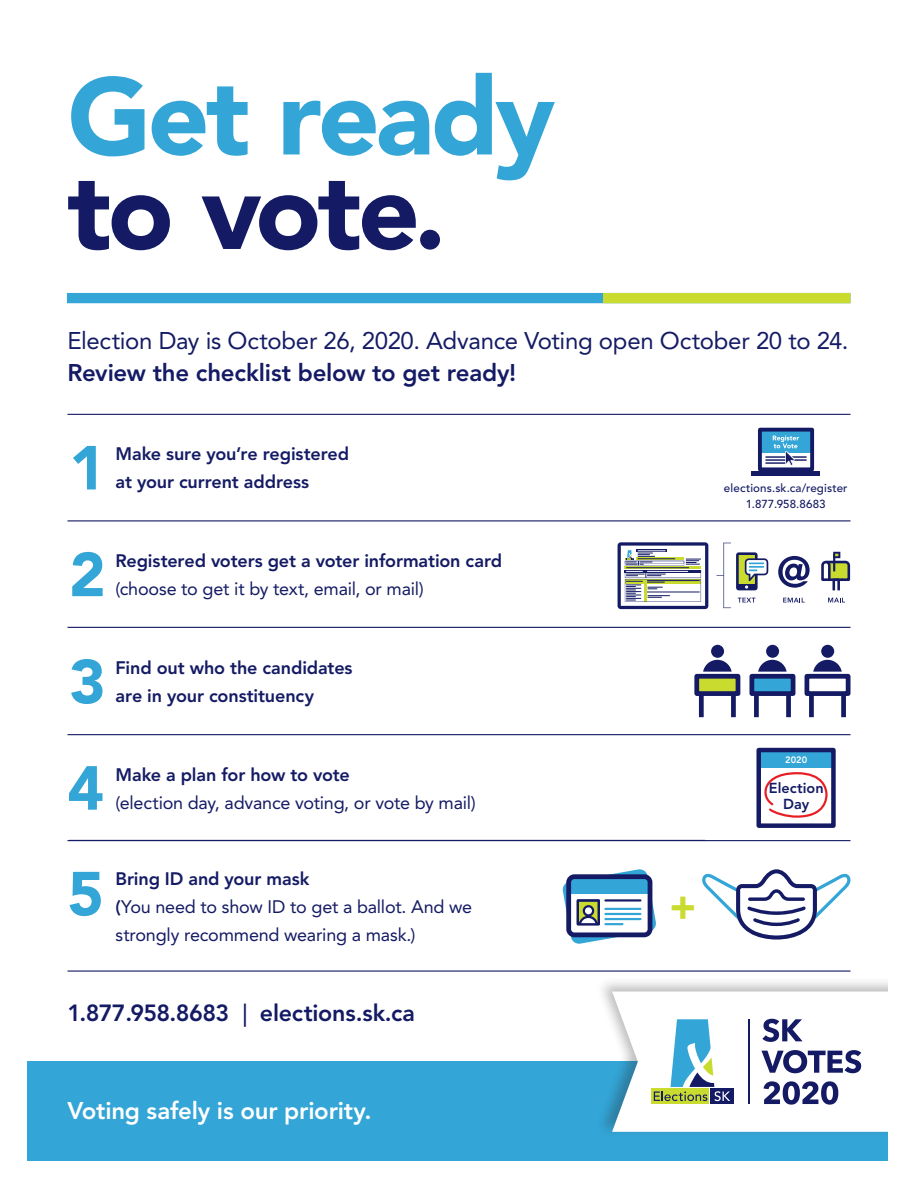
<style>
.page{position:relative;width:918px;height:1188px;background:#fff}
.page>*{position:absolute;margin:0;border:0;box-sizing:border-box;transform-origin:0 0}
.t1{font:900 108px "Avenir LT Std";letter-spacing:-.035em;color:#33a5d6}
.t2{font:900 108px "Avenir LT Std";letter-spacing:-.035em;color:#141b64}
.t3{font:900 61.5px/106.6px "Avenir LT Std";color:#33a5d6}
.t4{font:900 40.5px "Avenir LT Std";color:#cadb2f}
.t5{font:24px "Avenir LT Std";letter-spacing:-.015em;color:#141b64}
.t6{font:800 24px "Avenir LT Std";letter-spacing:-.01em;color:#141b64}
.t7{font:800 24px "Avenir LT Std";letter-spacing:-.01em;color:#fff}
.t8{font:800 23.25px "Avenir LT Std";letter-spacing:-.01em;color:#141b64}
.t9{font:18px/27.9px "Avenir LT Std";letter-spacing:-.01em;color:#141b64}
.t10{font:800 18px/27.9px "Avenir LT Std";letter-spacing:-.01em;color:#141b64}
.t11{font:800 14.4px/16.4px "Avenir LT Std";color:#141b64;text-align:center}
.t12{font:500 11.55px/15.8px "Avenir LT Std";letter-spacing:.01em;color:#141b64;text-align:center}
.t13{font:800 9.3px "Avenir LT Std";color:#fff}
.s1{font-weight:800}
.s2{font-weight:500}
</style>
<div class="page">
<hr style="left:68px;top:414px;width:782px;height:1px;background:#141b64">
<hr style="left:68px;top:520px;width:782px;height:1px;background:#141b64">
<hr style="left:68px;top:627px;width:782px;height:1px;background:#141b64">
<hr style="left:68px;top:734px;width:782px;height:1px;background:#141b64">
<hr style="left:68px;top:840px;width:782px;height:1px;background:#141b64">
<hr style="left:68px;top:970px;width:782px;height:2px;background:#141b64">
<div style="left:27px;top:1062px;width:862px;height:99px;background:#33a5d6"></div>
<div style="left:596px;top:976px;width:322px;height:162px;background:#231f20;opacity:.3"></div>
<svg style="left:608px;top:989px;width:281px;height:147px"></svg>
<svg style="left:616px;top:994px;width:273px;height:135px"></svg>
<div style="left:889px;top:948px;width:29px;height:228px;background:#fff"></div>
<svg style="left:562px;top:869px;width:94px;height:75px"></svg>
<div style="left:577px;top:899px;width:23px;height:26px;border:2px solid #141b64"></div>
<div style="left:760px;top:429px;width:52px;height:24px;background:#33a5d6"></div>
<hr style="left:766px;top:456px;width:40px;height:2px;background:#141b64">
<hr style="left:766px;top:462px;width:20px;height:2px;background:#141b64">
<hr style="left:766px;top:459px;width:40px;height:2px;background:#141b64">
<div style="left:758px;top:428px;width:56px;height:43px;border:4px solid #141b64"></div>
<hr style="left:752px;top:471px;width:68px;height:4px;background:#141b64">
<svg style="left:773px;top:435px;width:26px;height:31px"></svg>
<svg style="left:618px;top:542px;width:90px;height:67px"></svg>
<hr style="left:647px;top:571px;width:41px;height:1px;background:#fff">
<svg style="left:783px;top:598px;width:22px;height:5px"></svg>
<svg style="left:828px;top:598px;width:17px;height:4px"></svg>
<svg style="left:778px;top:556px;width:32px;height:32px"></svg>
<svg style="left:716px;top:543px;width:52px;height:66px"></svg>
<svg style="left:832px;top:582px;width:8px;height:9px"></svg>
<svg style="left:821px;top:552px;width:30px;height:30px"></svg>
<div style="left:766px;top:645px;width:13px;height:13px;background:#141b64;border-radius:50%"></div>
<svg style="left:760px;top:662px;width:25px;height:29px"></svg>
<div style="left:758px;top:660px;width:29px;height:33px;border:5px solid #141b64;border-radius:12px"></div>
<div style="left:821px;top:645px;width:13px;height:13px;background:#141b64;border-radius:50%"></div>
<svg style="left:815px;top:662px;width:25px;height:29px"></svg>
<div style="left:813px;top:660px;width:29px;height:33px;border:5px solid #141b64;border-radius:12px"></div>
<div style="left:754px;top:685px;width:37px;height:35px;background:#fff;border:5px solid #141b64"></div>
<div style="left:809px;top:685px;width:37px;height:35px;background:#fff;border:5px solid #141b64"></div>
<hr style="left:748px;top:672px;width:98px;height:2px;background:#fff">
<div style="left:749px;top:674px;width:46px;height:22px;background:#33a5d6;border:5px solid #141b64"></div>
<div style="left:805px;top:674px;width:46px;height:22px;background:#fff;border:5px solid #141b64"></div>
<div style="left:711px;top:645px;width:13px;height:13px;background:#141b64;border-radius:50%"></div>
<svg style="left:705px;top:662px;width:24px;height:29px"></svg>
<div style="left:703px;top:660px;width:29px;height:33px;border:5px solid #141b64;border-radius:12px"></div>
<div style="left:699px;top:685px;width:37px;height:35px;background:#fff;border:5px solid #141b64"></div>
<hr style="left:690px;top:672px;width:46px;height:2px;background:#fff">
<div style="left:694px;top:674px;width:46px;height:22px;background:#cadb2f;border:5px solid #141b64"></div>
<div style="left:759px;top:750px;width:74px;height:17px;background:#33a5d6"></div>
<div style="left:756px;top:748px;width:80px;height:80px;border:4px solid #141b64"></div>
<svg style="left:764px;top:772px;width:64px;height:46px"></svg>
<div style="left:67px;top:293px;width:783px;height:10px;background:#33a5d6"></div>
<div style="left:603px;top:293px;width:247px;height:10px;background:#cadb2f"></div>
<svg style="left:702px;top:869px;width:149px;height:71px"></svg>
<h1 class="t1" style="left:68px;top:52px;width:489px">Get ready</h1>
<h1 class="t2" style="left:68px;top:146px;width:380px">to vote.</h1>
<h3 class="t5" style="left:68px;top:327px;width:783px">Election Day is October 26, 2020. Advance Voting open October 20 to 24.</h3>
<h3 class="t6" style="left:68px;top:358px;width:450px">Review the checklist below to get ready!</h3>
<h2 class="t3" style="left:69px;top:415px;width:38px">1<br>2</h2>
<p class="t10" style="left:116px;top:440px;width:235px">Make sure you’re registered at your current address</p>
<p class="t10" style="left:116px;top:547px;width:388px">Registered voters get a voter information card</p>
<p class="t9" style="left:116px;top:575px;width:310px">(choose to get it by text, email, or mail)</p>
<h2 class="t3" style="left:69px;top:628px;width:38px">3</h2>
<p class="t10" style="left:116px;top:654px;width:238px">Find out who the candidates are in your constituency</p>
<h2 class="t3" style="left:68px;top:735px;width:38px;line-height:105.8px">4<br>5</h2>
<p class="t10" style="left:116px;top:761px;width:236px">Make a plan for how to vote</p>
<p class="t9" style="left:116px;top:789px;width:362px">(election day, advance voting, or vote by mail)</p>
<p class="t9" style="left:116px;top:865px;width:358px"><span class="s1">Bring ID and your mask<br>(</span>You need to show ID to get a ballot. And we strongly recommend wearing a mask.)</p>
<p class="t8" style="left:68px;top:999px;width:349px">1.877.958.8683 <span class="s2">|</span> elections.sk.ca</p>
<h3 class="t7" style="left:68px;top:1096px;width:306px">Voting safely is our priority.</h3>
<p class="t12" style="left:724px;top:480px;width:125px">elections.sk.ca/register<br>1.877.958.8683</p>
<h3 class="t4" style="left:670px;top:881px;width:28px">+</h3>
<p class="t13" style="left:785px;top:754px;width:23px">2020</p>
<p class="t11" style="left:769px;top:780px;width:56px">Election<br>Day</p>
</div>
